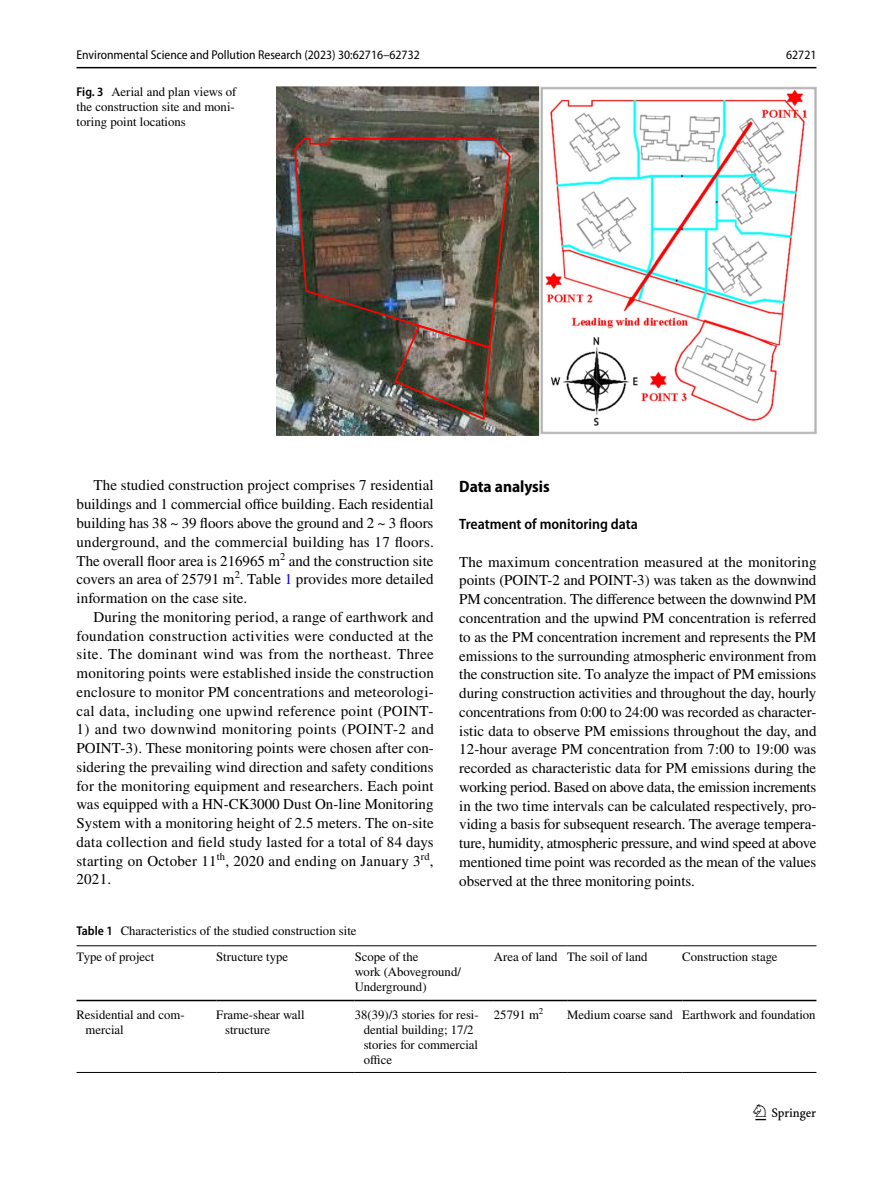
<style>
.page{position:relative;width:893px;height:1187px;background:#fff}
.page>*{position:absolute;margin:0;border:0;box-sizing:border-box;transform-origin:0 0}
.t1{font:22.5px "Springnew Regular 2";color:#000}
.t2{font:700 semi-condensed 16.5px "Myriad Pro";color:#000}
.t3{font:15px/18.8px "STIX";letter-spacing:.015em;color:#000;text-align:justify}
.t4{font:600 semi-condensed 15px "Myriad Pro";color:#000}
.t5{font:12.75px/15px "STIX";color:#000}
.t6{font:semi-condensed 12.75px "Myriad Pro";color:#000}
.s1{font-family:"Myriad Pro";font-weight:600;font-stretch:semi-condensed}
.s2{color:#00f}
</style>
<div class="page">
<hr style="left:77px;top:67px;width:739px;height:1px;background:#000">
<img style="left:276px;top:87px;width:540px;height:348px">
<img style="left:294px;top:138px;width:217px;height:210px">
<img style="left:394px;top:325px;width:97px;height:95px">
<hr style="left:77px;top:945px;width:139px;height:1px;background:#000">
<hr style="left:77px;top:999px;width:139px;height:2px;background:#000">
<hr style="left:216px;top:945px;width:139px;height:1px;background:#000">
<hr style="left:216px;top:999px;width:139px;height:2px;background:#000">
<hr style="left:355px;top:945px;width:139px;height:1px;background:#000">
<hr style="left:355px;top:999px;width:139px;height:2px;background:#000">
<hr style="left:494px;top:945px;width:73px;height:1px;background:#000">
<hr style="left:494px;top:999px;width:73px;height:2px;background:#000">
<hr style="left:567px;top:945px;width:115px;height:1px;background:#000">
<hr style="left:567px;top:999px;width:115px;height:2px;background:#000">
<hr style="left:682px;top:945px;width:134px;height:1px;background:#000">
<hr style="left:682px;top:999px;width:134px;height:2px;background:#000">
<hr style="left:77px;top:1071px;width:139px;height:1px;background:#000">
<hr style="left:216px;top:1071px;width:139px;height:1px;background:#000">
<hr style="left:355px;top:1071px;width:139px;height:1px;background:#000">
<hr style="left:494px;top:1071px;width:73px;height:1px;background:#000">
<hr style="left:567px;top:1071px;width:115px;height:1px;background:#000">
<hr style="left:682px;top:1071px;width:134px;height:1px;background:#000">
<p class="t6" style="left:77px;top:48px;width:345px">Environmental Science and Pollution Research (2023) 30:62716–62732</p>
<p class="t6" style="left:786px;top:48px;width:32px">62721</p>
<p class="t5" style="left:77px;top:85px;width:161px"><span class="s1">Fig. 3</span> Aerial and plan views of the construction site and moni&shy;toring point locations</p>
<p class="t3" style="left:77px;top:477px;width:359px;text-indent:17px">The studied construction project comprises 7 residential buildings and 1 commercial office building. Each residential building has 38 ~ 39 floors above the ground and 2 ~ 3 floors underground, and the commercial building has 17 floors.<br>The overall floor area is 216965 m<sup>2</sup> and the construction site covers an area of 25791 m<sup>2</sup>. Table <span class="s2">1</span> provides more detailed information on the case site.</p>
<p class="t3" style="left:77px;top:608px;width:359px;text-indent:17px">During the monitoring period, a range of earthwork and foundation construction activities were conducted at the site. The dominant wind was from the northeast. Three monitoring points were established inside the construction enclosure to monitor PM concentrations and meteorologi&shy;cal data, including one upwind reference point (POINT-</p>
<p class="t3" style="left:77px;top:721px;width:359px">1) and two downwind monitoring points (POINT-2 and POINT-3). These monitoring points were chosen after con&shy;sidering the prevailing wind direction and safety conditions for the monitoring equipment and researchers. Each point was equipped with a HN-CK3000 Dust On-line Monitoring System with a monitoring height of 2.5 meters. The on-site data collection and field study lasted for a total of 84 days starting on October 11<sup>th</sup>, 2020 and ending on January 3<sup>rd</sup>, 2021.</p>
<p class="t2" style="left:459px;top:477px;width:92px">Data analysis</p>
<p class="t4" style="left:459px;top:516px;width:180px">Treatment of monitoring data</p>
<p class="t3" style="left:459px;top:553px;width:359px">The maximum concentration measured at the monitoring points (POINT-2 and POINT-3) was taken as the downwind PM concentration. The difference between the downwind PM concentration and the upwind PM concentration is referred to as the PM concentration increment and represents the PM emissions to the surrounding atmospheric environment from the construction site. To analyze the impact of PM emissions during construction activities and throughout the day, hourly concentrations from 0:00 to 24:00 was recorded as character&shy;istic data to observe PM emissions throughout the day, and 12-hour average PM concentration from 7:00 to 19:00 was recorded as characteristic data for PM emissions during the working period. Based on above data, the emission increments in the two time intervals can be calculated respectively, pro&shy;viding a basis for subsequent research. The average tempera&shy;ture, humidity, atmospheric pressure, and wind speed at above mentioned time point was recorded as the mean of the values observed at the three monitoring points.</p>
<p class="t5" style="left:77px;top:919px;width:282px;line-height:25.5px"><span class="s1">Table 1</span> Characteristics of the studied construction site<br>Type of project</p>
<p class="t5" style="left:216px;top:949px;width:74px">Structure type</p>
<p class="t5" style="left:355px;top:949px;width:108px">Scope of the<br>work (Aboveground/<br>Underground)</p>
<p class="t5" style="left:494px;top:949px;width:155px">Area of land The soil of land</p>
<p class="t5" style="left:682px;top:949px;width:97px">Construction stage</p>
<p class="t5" style="left:86px;top:1007px;width:101px;text-indent:-9px">Residential and com&shy;mercial</p>
<p class="t5" style="left:225px;top:1007px;width:81px;text-indent:-9px">Frame-shear wall structure</p>
<p class="t5" style="left:364px;top:1007px;width:116px;text-indent:-9px">38(39)/3 stories for resi&shy;dential building; 17/2 stories for commercial office</p>
<p class="t5" style="left:494px;top:1007px;width:51px">25791 m<sup>2</sup></p>
<p class="t5" style="left:567px;top:1007px;width:250px">Medium coarse sand Earthwork and foundation</p>
<h1 class="t1" style="left:755px;top:1104px;width:62px">1 3</h1>
</div>
